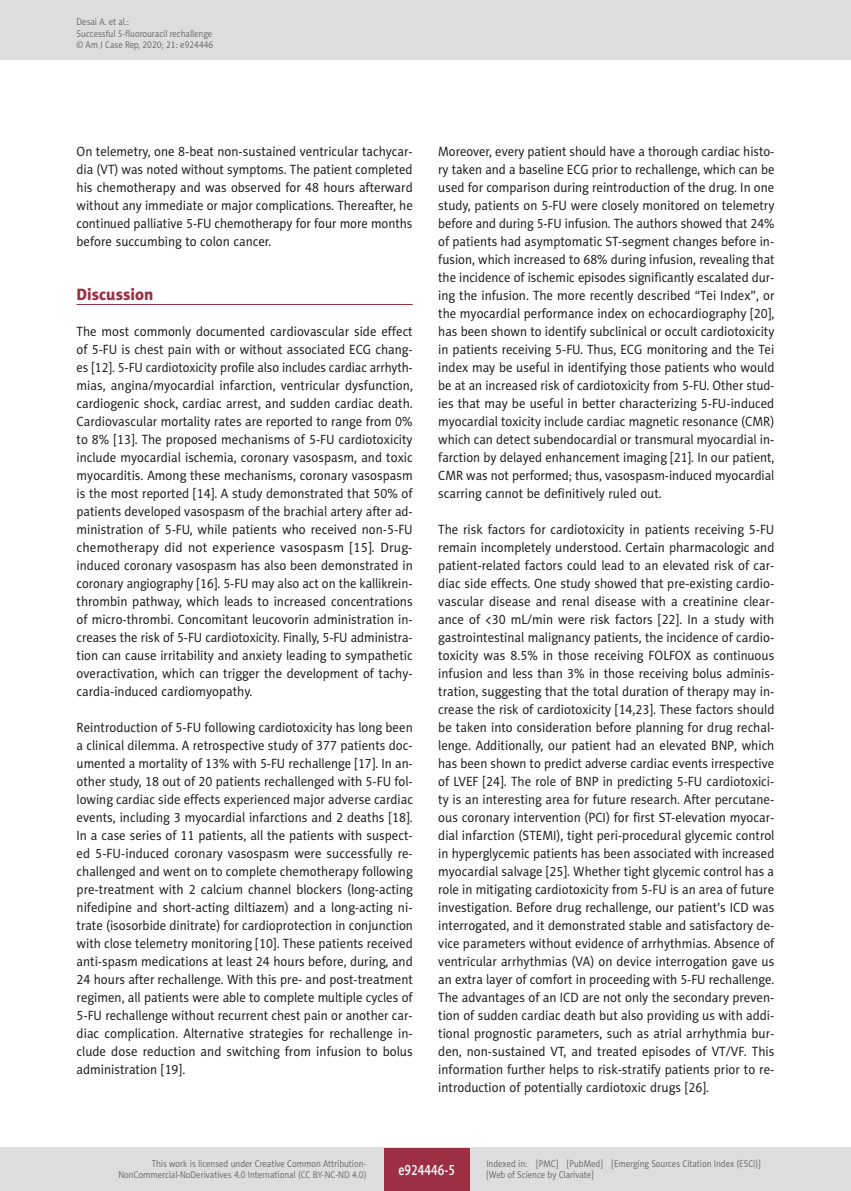
<style>
.page{position:relative;width:851px;height:1191px;background:#fff}
.page>*{position:absolute;margin:0;border:0;box-sizing:border-box;transform-origin:0 0}
.AJCR_Headline_1{font:16.5px "Naomi Sans EFN Heavy";color:#9d2f42}
.t1{font:15px "Naomi Sans EFN Medium";color:#fff;scale:.8 1}
.AJCR_Body{font:13.5px/18px "Naomi Sans EFN";color:#231f20;text-align:justify;scale:.95 1}
.AJCR_Body-2{font:13.5px/18px "Naomi Sans EFN";color:#231f20;text-align:justify;scale:.94 1}
.t2{font:9.75px/11.2px "Naomi Sans EFN Light";color:#57585a;scale:.9 1}
</style>
<div class="page">
<hr style="left:77px;top:304px;width:335px;height:1px;background:#9d2f42">
<div style="left:0;top:0;width:850px;height:60px;background:#dcdddf"></div>
<div style="left:0;top:1148px;width:850px;height:43px;background:#dcdddf"></div>
<div style="left:384px;top:1147px;width:85px;height:43px;background:#9d2f42"></div>
<p class="t2" style="left:77px;top:16px;width:153px">Desai A. et al.:<br>Successful 5-fluorouracil rechallenge © Am J Case Rep, 2020; 21: e924446</p>
<p class="AJCR_Body" style="left:77px;top:142px;width:355px">On telemetry, one 8-beat non-sustained ventricular tachycar&shy;dia (VT) was noted without symptoms. The patient completed his chemotherapy and was observed for 48 hours afterward without any immediate or major complications. Thereafter, he continued palliative 5-FU chemotherapy for four more months before succumbing to colon cancer.</p>
<p class="AJCR_Headline_1" style="left:77px;top:284px;width:78px">Discussion</p>
<p class="AJCR_Body" style="left:77px;top:322px;width:355px">The most commonly documented cardiovascular side effect of 5-FU is chest pain with or without associated ECG chang&shy;es [12]. 5-FU cardiotoxicity profile also includes cardiac arrhyth&shy;mias, angina/myocardial infarction, ventricular dysfunction, cardiogenic shock, cardiac arrest, and sudden cardiac death.<br>Cardiovascular mortality rates are reported to range from 0% to 8% [13]. The proposed mechanisms of 5-FU cardiotoxicity include myocardial ischemia, coronary vasospasm, and toxic myocarditis. Among these mechanisms, coronary vasospasm is the most reported [14]. A study demonstrated that 50% of patients developed vasospasm of the brachial artery after ad&shy;ministration of 5-FU, while patients who received non-5-FU chemotherapy did not experience vasospasm [15]. Drug&shy;induced coronary vasospasm has also been demonstrated in coronary angiography [16]. 5-FU may also act on the kallikrein&shy;thrombin pathway, which leads to increased concentrations of micro-thrombi. Concomitant leucovorin administration in&shy;creases the risk of 5-FU cardiotoxicity. Finally, 5-FU administra&shy;tion can cause irritability and anxiety leading to sympathetic overactivation, which can trigger the development of tachy&shy;cardia-induced cardiomyopathy.</p>
<p class="AJCR_Body" style="left:77px;top:718px;width:355px">Reintroduction of 5-FU following cardiotoxicity has long been a clinical dilemma. A retrospective study of 377 patients doc&shy;umented a mortality of 13% with 5-FU rechallenge [17]. In an&shy;other study, 18 out of 20 patients rechallenged with 5-FU fol&shy;lowing cardiac side effects experienced major adverse cardiac events, including 3 myocardial infarctions and 2 deaths [18].<br>In a case series of 11 patients, all the patients with suspect&shy;ed 5-FU-induced coronary vasospasm were successfully re&shy;challenged and went on to complete chemotherapy following pre-treatment with 2 calcium channel blockers (long-acting nifedipine and short-acting diltiazem) and a long-acting ni&shy;trate (isosorbide dinitrate) for cardioprotection in conjunction with close telemetry monitoring [10]. These patients received anti-spasm medications at least 24 hours before, during, and 24 hours after rechallenge. With this pre- and post-treatment regimen, all patients were able to complete multiple cycles of 5-FU rechallenge without recurrent chest pain or another car&shy;diac complication. Alternative strategies for rechallenge in&shy;clude dose reduction and switching from infusion to bolus administration [19].</p>
<p class="AJCR_Body-2" style="left:438px;top:142px;width:359px">Moreover, every patient should have a thorough cardiac histo&shy;ry taken and a baseline ECG prior to rechallenge, which can be used for comparison during reintroduction of the drug. In one study, patients on 5-FU were closely monitored on telemetry before and during 5-FU infusion. The authors showed that 24% of patients had asymptomatic ST-segment changes before in&shy;fusion, which increased to 68% during infusion, revealing that the incidence of ischemic episodes significantly escalated dur&shy;ing the infusion. The more recently described “Tei Index”, or the myocardial performance index on echocardiography [20], has been shown to identify subclinical or occult cardiotoxicity in patients receiving 5-FU. Thus, ECG monitoring and the Tei index may be useful in identifying those patients who would be at an increased risk of cardiotoxicity from 5-FU. Other stud&shy;ies that may be useful in better characterizing 5-FU-induced myocardial toxicity include cardiac magnetic resonance (CMR) which can detect subendocardial or transmural myocardial in&shy;farction by delayed enhancement imaging [21]. In our patient, CMR was not performed; thus, vasospasm-induced myocardial scarring cannot be definitively ruled out.</p>
<p class="AJCR_Body" style="left:438px;top:520px;width:355px">The risk factors for cardiotoxicity in patients receiving 5-FU remain incompletely understood. Certain pharmacologic and patient-related factors could lead to an elevated risk of car&shy;diac side effects. One study showed that pre-existing cardio&shy;vascular disease and renal disease with a creatinine clear&shy;ance of &lt;30 mL/min were risk factors [22]. In a study with gastrointestinal malignancy patients, the incidence of cardio&shy;toxicity was 8.5% in those receiving FOLFOX as continuous infusion and less than 3% in those receiving bolus adminis&shy;tration, suggesting that the total duration of therapy may in&shy;crease the risk of cardiotoxicity [14,23]. These factors should be taken into consideration before planning for drug rechal&shy;lenge. Additionally, our patient had an elevated BNP, which has been shown to predict adverse cardiac events irrespective of LVEF [24]. The role of BNP in predicting 5-FU cardiotoxici&shy;ty is an interesting area for future research. After percutane&shy;ous coronary intervention (PCI) for first ST-elevation myocar&shy;dial infarction (STEMI), tight peri-procedural glycemic control in hyperglycemic patients has been associated with increased myocardial salvage [25]. Whether tight glycemic control has a role in mitigating cardiotoxicity from 5-FU is an area of future investigation. Before drug rechallenge, our patient’s ICD was interrogated, and it demonstrated stable and satisfactory de&shy;vice parameters without evidence of arrhythmias. Absence of ventricular arrhythmias (VA) on device interrogation gave us an extra layer of comfort in proceeding with 5-FU rechallenge.<br>The advantages of an ICD are not only the secondary preven&shy;tion of sudden cardiac death but also providing us with addi&shy;tional prognostic parameters, such as atrial arrhythmia bur&shy;den, non-sustained VT, and treated episodes of VT/VF. This information further helps to risk-stratify patients prior to re&shy;introduction of potentially cardiotoxic drugs [26].</p>
<p class="t2" style="left:118px;top:1158px;width:277px;text-align:right">This work is licensed under Creative Common Attribution-<br>NonCommercial-NoDerivatives 4.0 International (CC BY-NC-ND 4.0)</p>
<p class="t1" style="left:398px;top:1160px;width:72px">e924446-5</p>
<p class="t2" style="left:486px;top:1158px;width:306px">Indexed in: [PMC] [PubMed] [Emerging Sources Citation Index (ESCI)] [Web of Science by Clarivate]</p>
</div>
